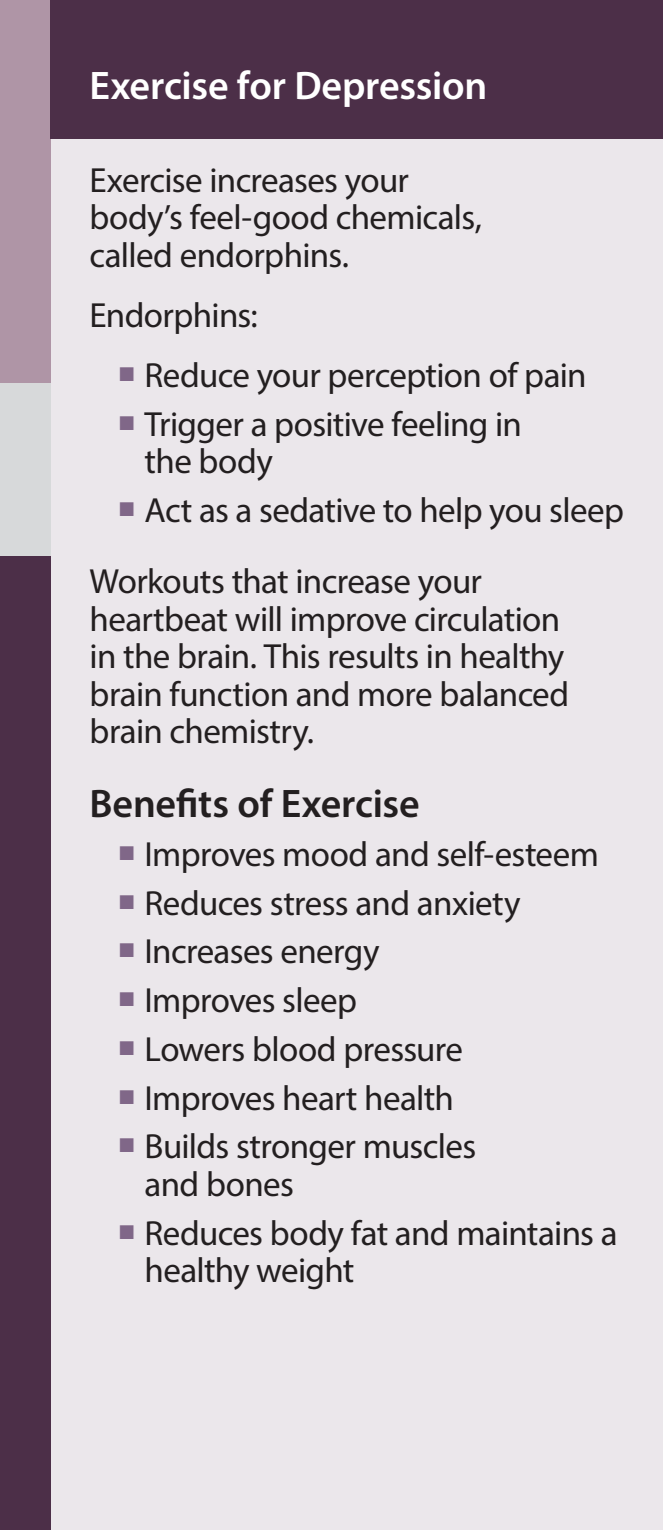
<style>
.page{position:relative;width:663px;height:1530px;background:#fff}
.page>*{position:absolute;margin:0;border:0;box-sizing:border-box;transform-origin:0 0}
.t1{font:600 40px "Myriad Pro";letter-spacing:-.005em;color:#fff}
.t2{font:600 40px "Myriad Pro";letter-spacing:-.005em;color:#231f20}
.t3{font:35px/37.5px "Myriad Pro";letter-spacing:-.02em;color:#231f20}
.s1{color:#806788}
</style>
<div class="page">
<div style="left:0;top:138px;width:663px;height:1392px;background:#ebe7eb"></div>
<div style="left:0;top:8px;width:51px;height:1522px;background:#4c2f48"></div>
<div style="left:0;top:374px;width:51px;height:182px;background:#d7d9da"></div>
<div style="left:0;top:0;width:51px;height:382px;background:#af95a6"></div>
<div style="left:51px;top:0;width:612px;height:138px;background:#4c2f48"></div>
<h2 class="t1" style="left:90px;top:61px;width:399px">Exercise for Depression</h2>
<p class="t3" style="left:90px;top:161px;width:394px">Exercise increases your body’s feel-good chemicals, called endorphins.</p>
<p class="t3" style="left:90px;top:296px;width:170px">Endorphins:</p>
<p class="t3" style="left:117px;top:356px;width:471px"><span class="s1">•</span> Reduce your perception of pain</p>
<p class="t3" style="left:145px;top:405px;width:379px;text-indent:-28px"><span class="s1">•</span> Trigger a positive feeling in the body</p>
<p class="t3" style="left:117px;top:491px;width:508px"><span class="s1">•</span> Act as a sedative to help you sleep</p>
<p class="t3" style="left:90px;top:562px;width:481px">Workouts that increase your heartbeat will improve circulation in the brain. This results in healthy brain function and more balanced brain chemistry.</p>
<h3 class="t2" style="left:90px;top:778px;width:332px">Benefits of Exercise</h3>
<p class="t3" style="left:117px;top:835px;width:483px"><span class="s1">•</span> Improves mood and self-esteem</p>
<p class="t3" style="left:117px;top:883px;width:405px"><span class="s1">•</span> Reduces stress and anxiety</p>
<p class="t3" style="left:117px;top:932px;width:264px"><span class="s1">•</span> Increases energy</p>
<p class="t3" style="left:117px;top:981px;width:241px"><span class="s1">•</span> Improves sleep</p>
<p class="t3" style="left:117px;top:1030px;width:347px"><span class="s1">•</span> Lowers blood pressure</p>
<p class="t3" style="left:117px;top:1079px;width:338px"><span class="s1">•</span> Improves heart health</p>
<p class="t3" style="left:145px;top:1127px;width:333px;text-indent:-28px"><span class="s1">•</span> Builds stronger muscles and bones</p>
<p class="t3" style="left:145px;top:1213px;width:474px;text-indent:-28px"><span class="s1">•</span> Reduces body fat and maintains a healthy weight</p>
</div>
